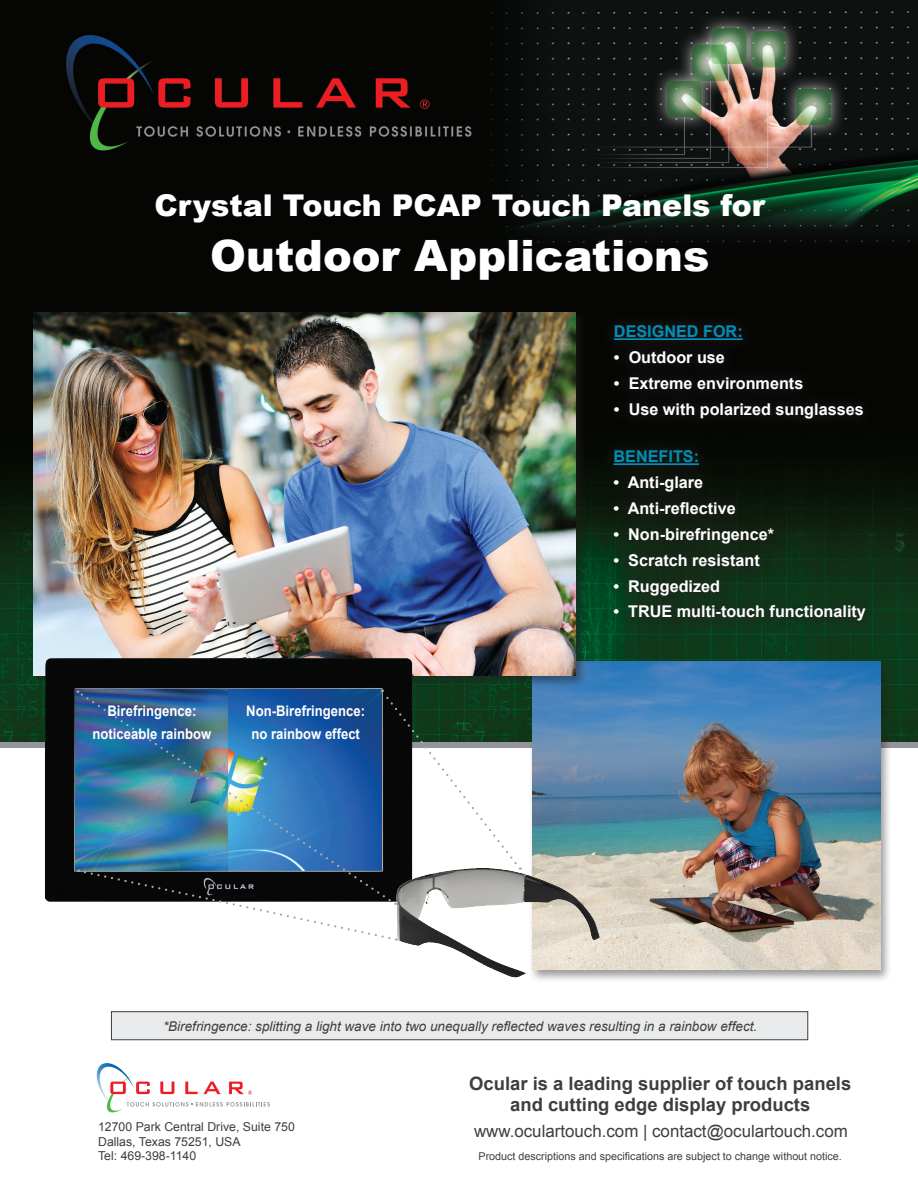
<style>
.page{position:relative;width:918px;height:1188px;background:#fff}
.page>*{position:absolute;margin:0;border:0;box-sizing:border-box;transform-origin:0 0}
.t1{font:900 43.2px "Arial";color:#fff}
.t2{font:900 30px "Arial";color:#fff}
.t3{font:700 18.45px "Arial";color:#3e3e3f}
.t4{font:16.95px "Arial";color:#3e3e3f}
.t5{font:700 16.2px "Arial";color:#fff}
.t6{font:700 16.2px "Arial";color:#008fb7}
.t7{font:700 14.55px "Arial";color:#fff;scale:.9 1}
.t8{font:italic 13.5px "Arial";color:#3e3e3f}
.t9{font:12.3px "Arial";color:#3e3e3f}
.t10{font:10.8px "Arial";color:#3e3e3f}
</style>
<div class="page">
<img style="left:0;top:0;width:918px;height:742px">
<div style="left:0;top:742px;width:918px;height:6px;background:#939598"></div>
<div style="left:600px;top:436px;width:279px;height:199px;background:#231f20;opacity:.75"></div>
<hr style="left:614px;top:463px;width:85px;height:2px;background:#008fb7">
<div style="left:600px;top:311px;width:277px;height:121px;background:#080807"></div>
<hr style="left:614px;top:338px;width:129px;height:2px;background:#008fb7">
<svg style="left:96px;top:1063px;width:174px;height:50px"></svg>
<div style="left:528px;top:659px;width:364px;height:325px;background:#231f20;opacity:.46"></div>
<img style="left:532px;top:661px;width:349px;height:309px">
<div style="left:30px;top:310px;width:558px;height:378px;background:#231f20;opacity:.5"></div>
<img style="left:33px;top:312px;width:543px;height:364px">
<div style="left:45px;top:658px;width:367px;height:244px;background:#070807"></div>
<img style="left:77px;top:690px;width:444px;height:251px">
<img style="left:396px;top:868px;width:130px;height:110px">
<div style="left:111px;top:1011px;width:697px;height:29px;background:#e9eaeb;border:1px solid #3e3e3f"></div>
<p class="t2" style="left:154px;top:189px;width:612px">Crystal Touch PCAP Touch Panels for</p>
<p class="t1" style="left:210px;top:232px;width:501px">Outdoor Applications</p>
<p class="t6" style="left:614px;top:321px;width:130px">DESIGNED FOR:</p>
<p class="t5" style="left:614px;top:347px;width:113px">• Outdoor use</p>
<p class="t5" style="left:614px;top:373px;width:191px">• Extreme environments</p>
<p class="t5" style="left:614px;top:398px;width:251px">• Use with polarized sunglasses</p>
<p class="t7" style="left:108px;top:701px;width:100px">Birefringence:</p>
<p class="t7" style="left:93px;top:724px;width:134px">noticeable rainbow</p>
<p class="t7" style="left:246px;top:701px;width:134px">Non-Birefringence:</p>
<p class="t7" style="left:251px;top:724px;width:122px">no rainbow effect</p>
<p class="t6" style="left:614px;top:446px;width:87px">BENEFITS:</p>
<p class="t5" style="left:614px;top:472px;width:91px">• Anti-glare</p>
<p class="t5" style="left:614px;top:498px;width:124px">• Anti-reflective</p>
<p class="t5" style="left:614px;top:523px;width:162px">• Non-birefringence*</p>
<p class="t5" style="left:614px;top:549px;width:148px">• Scratch resistant</p>
<p class="t5" style="left:614px;top:575px;width:108px">• Ruggedized</p>
<p class="t5" style="left:614px;top:601px;width:254px">• TRUE multi-touch functionality</p>
<p class="t8" style="left:163px;top:1017px;width:596px">*Birefringence: splitting a light wave into two unequally reflected waves resulting in a rainbow effect.</p>
<p class="t9" style="left:98px;top:1119px;width:198px">12700 Park Central Drive, Suite 750</p>
<p class="t9" style="left:98px;top:1133px;width:144px">Dallas, Texas 75251, USA</p>
<p class="t9" style="left:98px;top:1148px;width:100px">Tel: 469-398-1140</p>
<p class="t3" style="left:469px;top:1072px;width:384px">Ocular is a leading supplier of touch panels</p>
<p class="t3" style="left:510px;top:1092px;width:302px">and cutting edge display products</p>
<p class="t4" style="left:474px;top:1120px;width:375px">www.oculartouch.com | contact@oculartouch.com</p>
<p class="t10" style="left:478px;top:1149px;width:365px">Product descriptions and specifications are subject to change without notice.</p>
</div>
